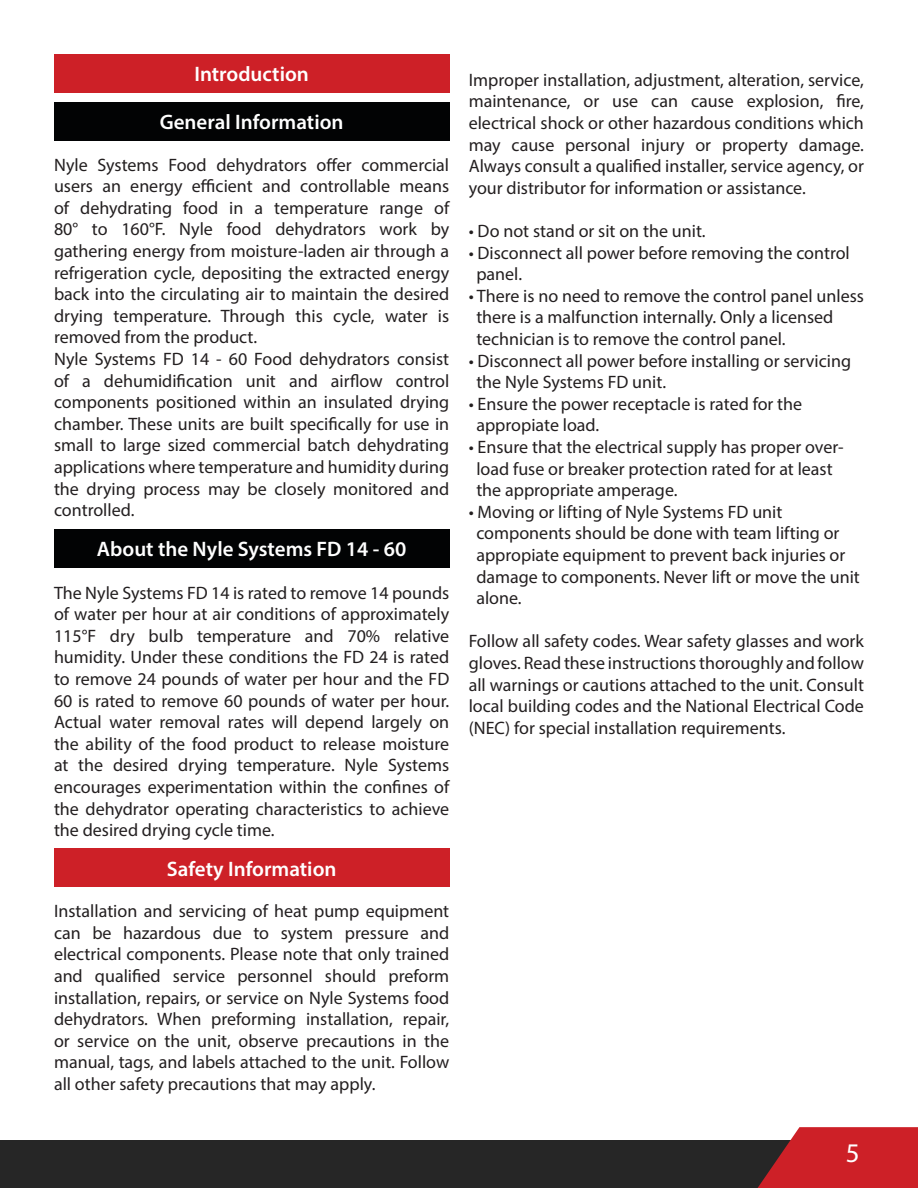
<style>
.page{position:relative;width:918px;height:1188px;background:#fff}
.page>*{position:absolute;margin:0;border:0;box-sizing:border-box;transform-origin:0 0}
.t1{font:27px "Myriad Pro";color:#fff}
.t2{font:600 21px "Myriad Pro";color:#fff}
.t3{font:18px/21.6px "Myriad Pro";color:#231f20;text-align:justify}
</style>
<div class="page">
<div style="left:0;top:1140px;width:918px;height:48px;background:#262626"></div>
<svg style="left:757px;top:1127px;width:161px;height:61px;background:#c12c32"></svg>
<div style="left:54px;top:54px;width:395px;height:39px;background:#cd2027"></div>
<div style="left:54px;top:102px;width:395px;height:39px;background:#020304"></div>
<div style="left:54px;top:529px;width:395px;height:39px;background:#020304"></div>
<div style="left:54px;top:848px;width:395px;height:39px;background:#cd2027"></div>
<p class="t2" style="left:194px;top:61px;width:116px">Introduction</p>
<p class="t2" style="left:160px;top:109px;width:185px">General Information</p>
<p class="t3" style="left:54px;top:154px;width:397px">Nyle Systems Food dehydrators offer commercial users an energy efficient and controllable means of dehydrating food in a temperature range of 80° to 160°F. Nyle food dehydrators work by gathering energy from moisture-laden air through a refrigeration cycle, depositing the extracted energy back into the circulating air to maintain the desired drying temperature. Through this cycle, water is removed from the product.</p>
<p class="t3" style="left:54px;top:348px;width:397px">Nyle Systems FD 14 - 60 Food dehydrators consist of a dehumidification unit and airflow control components positioned within an insulated drying chamber. These units are built specifically for use in small to large sized commercial batch dehydrating applications where temperature and humidity during the drying process may be closely monitored and controlled.</p>
<p class="t2" style="left:97px;top:536px;width:311px">About the Nyle Systems FD 14 - 60</p>
<p class="t3" style="left:54px;top:581px;width:397px">The Nyle Systems FD 14 is rated to remove 14 pounds of water per hour at air conditions of approximately 115°F dry bulb temperature and 70% relative humidity. Under these conditions the FD 24 is rated to remove 24 pounds of water per hour and the FD 60 is rated to remove 60 pounds of water per hour.<br>Actual water removal rates will depend largely on the ability of the food product to release moisture at the desired drying temperature. Nyle Systems encourages experimentation within the confines of the dehydrator operating characteristics to achieve the desired drying cycle time.</p>
<p class="t2" style="left:167px;top:855px;width:171px">Safety Information</p>
<p class="t3" style="left:54px;top:900px;width:397px">Installation and servicing of heat pump equipment can be hazardous due to system pressure and electrical components. Please note that only trained and qualified service personnel should preform installation, repairs, or service on Nyle Systems food dehydrators. When preforming installation, repair, or service on the unit, observe precautions in the manual, tags, and labels attached to the unit. Follow all other safety precautions that may apply.</p>
<p class="t3" style="left:469px;top:69px;width:397px">Improper installation, adjustment, alteration, service, maintenance, or use can cause explosion, fire, electrical shock or other hazardous conditions which may cause personal injury or property damage.<br>Always consult a qualified installer, service agency, or your distributor for information or assistance.</p>
<p class="t3" style="left:469px;top:220px;width:238px">• Do not stand or sit on the unit.</p>
<p class="t3" style="left:476px;top:241px;width:375px;text-indent:-8px">• Disconnect all power before removing the control panel.</p>
<p class="t3" style="left:476px;top:285px;width:389px;text-align:left;text-indent:-8px">• There is no need to remove the control panel unless there is a malfunction internally. Only a licensed technician is to remove the control panel.</p>
<p class="t3" style="left:476px;top:349px;width:376px;text-indent:-8px">• Disconnect all power before installing or servicing the Nyle Systems FD unit.</p>
<p class="t3" style="left:476px;top:393px;width:327px;text-indent:-8px">• Ensure the power receptacle is rated for the appropiate load.</p>
<p class="t3" style="left:476px;top:436px;width:369px;text-align:left;text-indent:-8px">• Ensure that the electrical supply has proper over&shy;load fuse or breaker protection rated for at least the appropriate amperage.</p>
<p class="t3" style="left:476px;top:501px;width:385px;text-align:left;text-indent:-8px">• Moving or lifting of Nyle Systems FD unit components should be done with team lifting or appropiate equipment to prevent back injuries or damage to components. Never lift or move the unit alone.</p>
<p class="t3" style="left:469px;top:630px;width:397px">Follow all safety codes. Wear safety glasses and work gloves. Read these instructions thoroughly and follow all warnings or cautions attached to the unit. Consult local building codes and the National Electrical Code (NEC) for special installation requirements.</p>
<h1 class="t1" style="left:846px;top:1136px;width:15px">5</h1>
</div>
